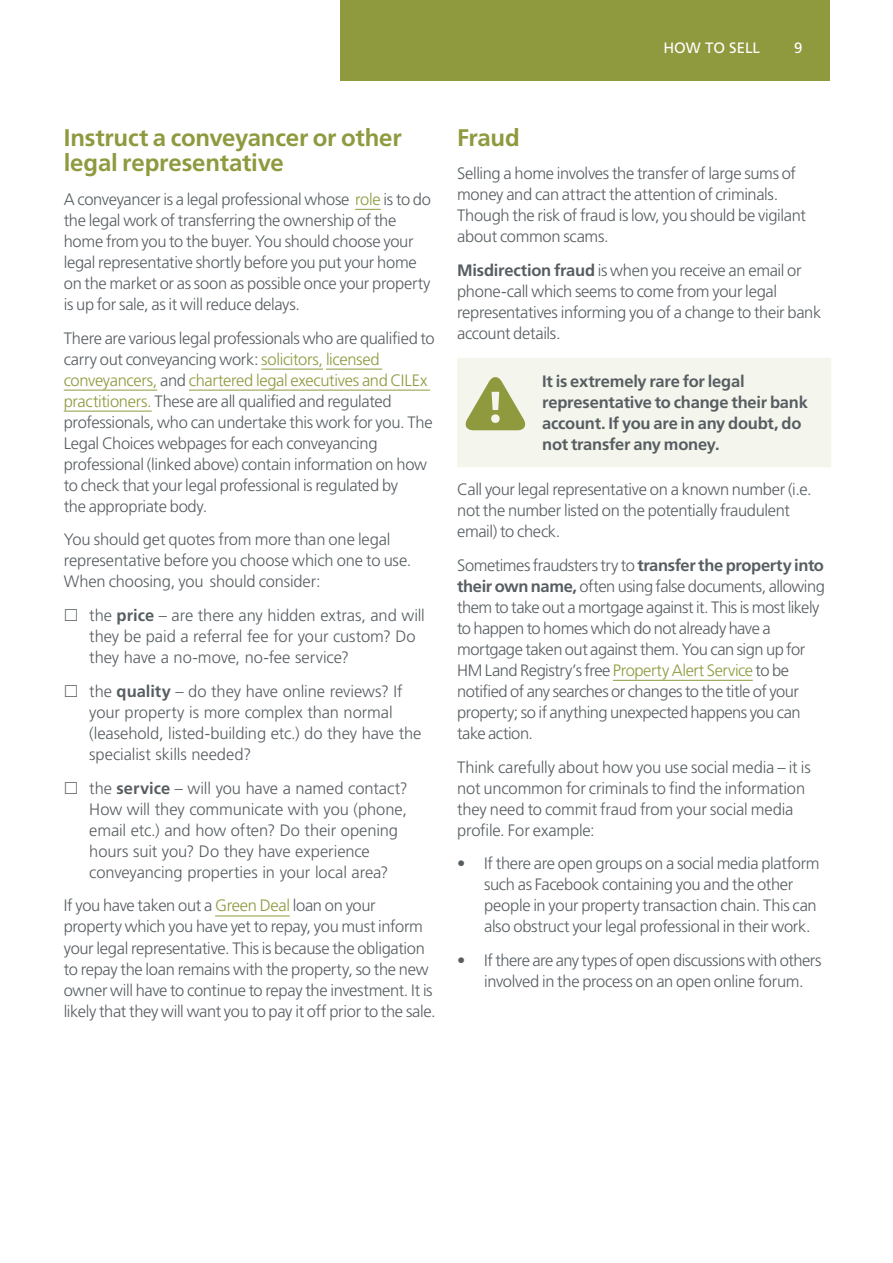
<style>
.page{position:relative;width:893px;height:1263px;background:#fff}
.page>*{position:absolute;margin:0;border:0;box-sizing:border-box;transform-origin:0 0}
.Body_copy{font:700 24px/25.5px "Frutiger LT Std";letter-spacing:-.01em;color:#8f993e}
.Body_copy-2{font:300 16.5px/21px "Frutiger LT Std";letter-spacing:-.02em;color:#575e62}
.Body_copy-3{font:700 16.5px/21px "Frutiger LT Std";letter-spacing:-.015em;color:#575e62}
.t1{font:15px "Frutiger LT Std";color:#fff}
.s1{color:#8f993e}
.s2{font-weight:700}
</style>
<div class="page">
<div style="left:340px;top:0;width:489px;height:81px;background:#8f993e"></div>
<svg style="left:355px;top:209px;width:26px;height:1px"></svg>
<hr style="left:261px;top:369px;width:62px;height:1px;background:#8f993e">
<hr style="left:326px;top:369px;width:56px;height:1px;background:#8f993e">
<hr style="left:64px;top:390px;width:93px;height:1px;background:#8f993e">
<hr style="left:189px;top:390px;width:241px;height:1px;background:#8f993e">
<hr style="left:64px;top:411px;width:88px;height:1px;background:#8f993e">
<hr style="left:215px;top:915px;width:75px;height:1px;background:#8f993e">
<hr style="left:613px;top:680px;width:140px;height:1px;background:#8f993e">
<div style="left:457px;top:358px;width:374px;height:109px;background:#f4f5ec"></div>
<p class="t1" style="left:663px;top:39px;width:98px">HOW TO SELL</p>
<p class="t1" style="left:794px;top:39px;width:10px">9</p>
<p class="Body_copy" style="left:64px;top:125px;width:339px">Instruct a conveyancer or other legal representative</p>
<p class="Body_copy-2" style="left:64px;top:189px;width:369px">A conveyancer is a legal professional whose <span class="s1">role</span> is to do the legal work of transferring the ownership of the home from you to the buyer. You should choose your legal representative shortly before you put your home on the market or as soon as possible once your property is up for sale, as it will reduce delays.</p>
<p class="Body_copy-2" style="left:64px;top:328px;width:372px">There are various legal professionals who are qualified to carry out conveyancing work: <span class="s1">solicitors, licensed conveyancers,</span> and <span class="s1">chartered legal executives and CILEx practitioners.</span> These are all qualified and regulated professionals, who can undertake this work for you. The Legal Choices webpages for each conveyancing professional (linked above) contain information on how to check that your legal professional is regulated by<br>the appropriate body.</p>
<p class="Body_copy-2" style="left:64px;top:529px;width:349px">You should get quotes from more than one legal representative before you choose which one to use.<br>When choosing, you should consider:</p>
<p class="Body_copy-2" style="left:89px;top:605px;width:337px">the <span class="s2">price</span> – are there any hidden extras, and will they be paid a referral fee for your custom? Do they have a no-move, no-fee service?</p>
<p class="Body_copy-2" style="left:89px;top:681px;width:334px">the <span class="s2">quality</span> – do they have online reviews? If your property is more complex than normal (leasehold, listed-building etc.) do they have the specialist skills needed?</p>
<p class="Body_copy-2" style="left:89px;top:778px;width:320px">the <span class="s2">service</span> – will you have a named contact?<br>How will they communicate with you (phone, email etc.) and how often? Do their opening hours suit you? Do they have experience conveyancing properties in your local area?</p>
<p class="Body_copy-2" style="left:64px;top:895px;width:373px">If you have taken out a <span class="s1">Green Deal</span> loan on your property which you have yet to repay, you must inform your legal representative. This is because the obligation to repay the loan remains with the property, so the new owner will have to continue to repay the investment. It is likely that they will want you to pay it off prior to the sale.</p>
<h2 class="Body_copy" style="left:457px;top:125px;width:64px">Fraud</h2>
<p class="Body_copy-2" style="left:457px;top:163px;width:350px">Selling a home involves the transfer of large sums of money and can attract the attention of criminals.<br>Though the risk of fraud is low, you should be vigilant about common scams.</p>
<p class="Body_copy-2" style="left:457px;top:260px;width:366px"><span class="s2">Misdirection fraud</span> is when you receive an email or phone-call which seems to come from your legal representatives informing you of a change to their bank account details.</p>
<p class="Body_copy-3" style="left:542px;top:371px;width:267px">It is extremely rare for legal representative to change their bank account. If you are in any doubt, do not transfer any money.</p>
<p class="Body_copy-2" style="left:457px;top:479px;width:356px">Call your legal representative on a known number (i.e. not the number listed on the potentially fraudulent email) to check.</p>
<p class="Body_copy-2" style="left:457px;top:555px;width:369px">Sometimes fraudsters try to <span class="s2">transfer the property into their own name,</span> often using false documents, allowing them to take out a mortgage against it. This is most likely to happen to homes which do not already have a mortgage taken out against them. You can sign up for HM Land Registry’s free <span class="s1">Property Alert Service</span> to be notified of any searches or changes to the title of your property; so if anything unexpected happens you can take action.</p>
<p class="Body_copy-2" style="left:457px;top:757px;width:355px">Think carefully about how you use social media – it is not uncommon for criminals to find the information they need to commit fraud from your social media profile. For example:</p>
<p class="Body_copy-2" style="left:484px;top:853px;width:337px;text-indent:-27px">• If there are open groups on a social media platform such as Facebook containing you and the other people in your property transaction chain. This can also obstruct your legal professional in their work.</p>
<p class="Body_copy-2" style="left:457px;top:950px;width:366px;text-align:center">• If there are any types of open discussions with others involved in the process on an open online forum.</p>
</div>
